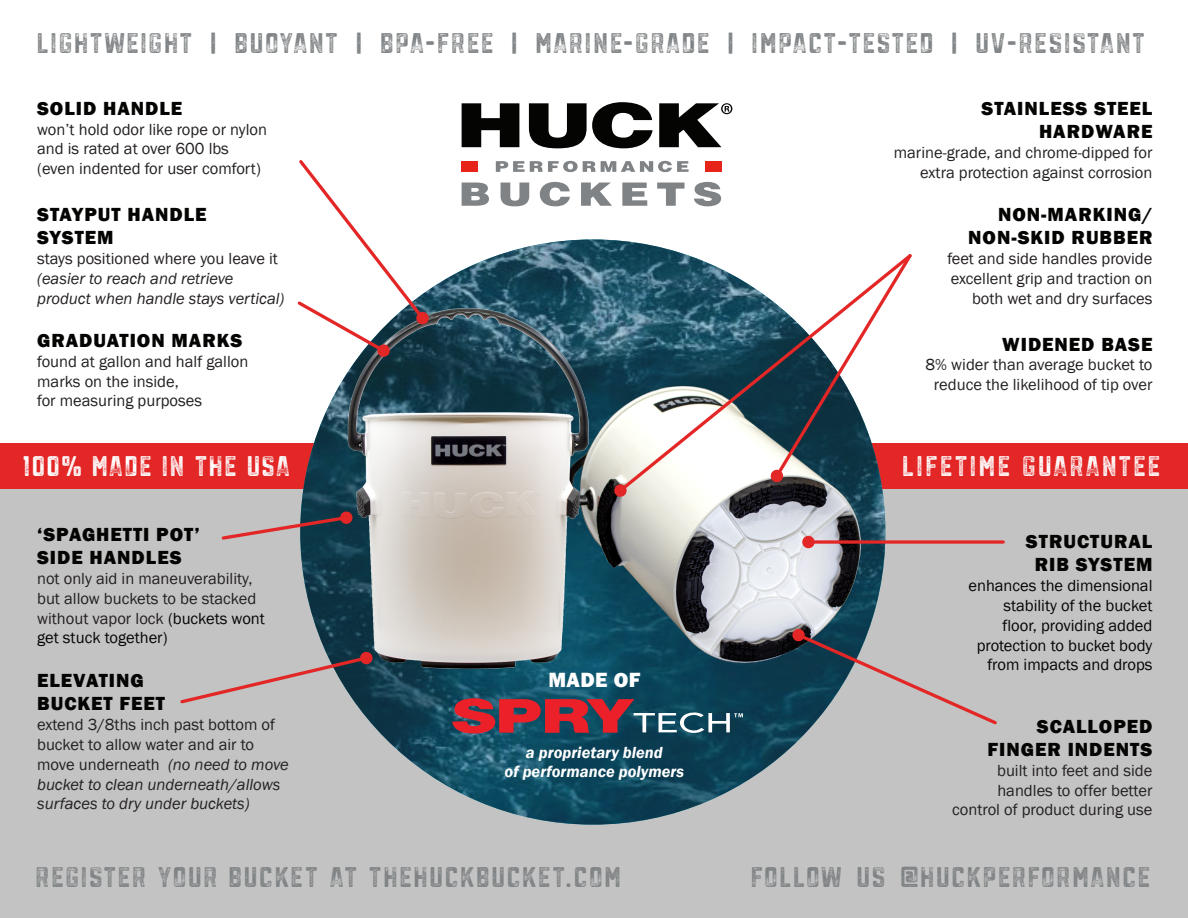
<style>
.page{position:relative;width:1188px;height:918px;background:#fff}
.page>*{position:absolute;margin:0;border:0;box-sizing:border-box;transform-origin:0 0}
.t1{font:33px "Sanhurst Wide Grunge";letter-spacing:.025em;color:#808385}
.t2{font:33px "Sanhurst Wide Grunge";letter-spacing:.025em;color:#fff}
.t3{font:800 21.15px "Franklin Gothic";letter-spacing:.02em;color:#fff}
.t4{font:800 19.5px/23.4px "Franklin Gothic";letter-spacing:.05em;color:#040503}
.t5{font:16.5px/19.8px "Franklin Gothic";color:#231f20}
.t6{font:italic 16.5px/19.8px "Franklin Gothic";color:#231f20}
.t7{font:16.5px/19.8px "Franklin Gothic";color:#040503;text-align:right}
.t8{font:italic 600 16.5px/19.8px "Franklin Gothic";color:#fff;text-align:center}
.s1{color:#040503}
.s2{font-style:normal}
</style>
<div class="page">
<div style="left:0;top:466px;width:1188px;height:452px;background:#c3c3c3"></div>
<div style="left:0;top:443px;width:317px;height:46px;background:#e32626"></div>
<div style="left:862px;top:443px;width:326px;height:46px;background:#e32626"></div>
<img style="left:300px;top:239px;width:585px;height:586px">
<svg style="left:452px;top:698px;width:291px;height:36px;background:#6d4554"></svg>
<img style="left:338px;top:301px;width:538px;height:373px">
<svg style="left:815px;top:540px;width:188px;height:4px"></svg>
<div style="left:802px;top:536px;width:13px;height:12px;background:#e32626;border-radius:50%"></div>
<svg style="left:496px;top:161px;width:193px;height:11px"></svg>
<div style="left:462px;top:161px;width:16px;height:11px;background:#e72419"></div>
<div style="left:705px;top:161px;width:16px;height:11px;background:#e72419"></div>
<svg style="left:462px;top:183px;width:27px;height:23px"></svg>
<svg style="left:501px;top:183px;width:28px;height:23px"></svg>
<svg style="left:540px;top:182px;width:30px;height:24px"></svg>
<svg style="left:581px;top:183px;width:31px;height:23px"></svg>
<svg style="left:622px;top:183px;width:25px;height:23px"></svg>
<svg style="left:657px;top:183px;width:28px;height:23px"></svg>
<svg style="left:694px;top:182px;width:27px;height:24px"></svg>
<svg style="left:462px;top:103px;width:57px;height:44px"></svg>
<svg style="left:529px;top:102px;width:124px;height:46px"></svg>
<svg style="left:659px;top:103px;width:73px;height:44px"></svg>
<svg style="left:180px;top:651px;width:193px;height:55px"></svg>
<svg style="left:616px;top:251px;width:269px;height:244px"></svg>
<svg style="left:613px;top:484px;width:14px;height:14px"></svg>
<svg style="left:792px;top:628px;width:205px;height:99px"></svg>
<svg style="left:770px;top:251px;width:142px;height:232px"></svg>
<svg style="left:221px;top:511px;width:132px;height:31px"></svg>
<svg style="left:297px;top:160px;width:133px;height:198px"></svg>
<h1 class="t1" style="left:38px;top:26px;width:1110px">LIGHTWEIGHT | BUOYANT | BPA-FREE | MARINE-GRADE | IMPACT-TESTED | UV-RESISTANT</h1>
<p class="t4" style="left:37px;top:97px;width:147px">SOLID HANDLE</p>
<p class="t5" style="left:37px;top:120px;width:231px">won’t hold odor like rope or nylon and is rated at over 600 lbs (even indented for user comfort)</p>
<p class="t4" style="left:37px;top:203px;width:171px">STAYPUT HANDLE<br>SYSTEM</p>
<p class="t5" style="left:37px;top:249px;width:242px">stays positioned where you leave it</p>
<p class="t6" style="left:37px;top:269px;width:249px">(easier to reach and retrieve product when handle stays vertical)</p>
<p class="t4" style="left:37px;top:329px;width:207px">GRADUATION MARKS</p>
<p class="t5" style="left:37px;top:352px;width:213px">found at gallon and half gallon marks on the inside,<br>for measuring purposes</p>
<p class="t4" style="left:981px;top:97px;width:173px;text-align:right">STAINLESS STEEL<br>HARDWARE</p>
<p class="t5" style="left:894px;top:143px;width:260px;text-align:right">marine-grade, and chrome-dipped for extra protection against corrosion</p>
<p class="t4" style="left:968px;top:203px;width:186px;text-align:right">NON-MARKING/<br>NON-SKID RUBBER</p>
<p class="t5" style="left:947px;top:249px;width:207px;text-align:right">feet and side handles provide excellent grip and traction on both wet and dry surfaces</p>
<p class="t4" style="left:1002px;top:332px;width:152px">WIDENED BASE</p>
<p class="t5" style="left:926px;top:355px;width:228px;text-align:center">8% wider than average bucket to reduce the likelihood of tip over</p>
<h1 class="t2" style="left:24px;top:449px;width:270px">100% MADE IN THE USA</h1>
<h1 class="t2" style="left:904px;top:449px;width:260px">LIFETIME GUARANTEE</h1>
<p class="t4" style="left:37px;top:523px;width:164px">‘SPAGHETTI POT’<br>SIDE HANDLES</p>
<p class="t5" style="left:37px;top:569px;width:229px">not only aid in maneuverability, but allow buckets to be stacked without vapor lock <span class="s1">(buckets wont get stuck together)</span></p>
<p class="t4" style="left:1026px;top:530px;width:128px;text-align:center">STRUCTURAL<br>RIB SYSTEM</p>
<p class="t7" style="left:968px;top:576px;width:186px">enhances the dimensional stability of the bucket floor, providing added protection to bucket body from impacts and drops</p>
<p class="t3" style="left:548px;top:666px;width:94px">MADE OF</p>
<p class="t4" style="left:37px;top:669px;width:129px">ELEVATING<br>BUCKET FEET</p>
<p class="t6" style="left:37px;top:715px;width:253px"><span class="s2">extend 3/8ths inch past bottom of bucket to allow water and air to move underneath</span> (no need to move bucket to clean underneath/allows surfaces to dry under buckets)</p>
<p class="t4" style="left:988px;top:714px;width:166px;text-align:right">SCALLOPED<br>FINGER INDENTS</p>
<p class="t8" style="left:505px;top:742px;width:181px">a proprietary blend<br>of performance polymers</p>
<p class="t5" style="left:952px;top:761px;width:202px;text-align:right">built into feet and side handles to offer better control of product during use</p>
<h1 class="t1" style="left:37px;top:860px;width:588px">REGISTER YOUR BUCKET AT THEHUCKBUCKET.COM</h1>
<h1 class="t1" style="left:752px;top:860px;width:402px">FOLLOW US @HUCKPERFORMANCE</h1>
</div>
